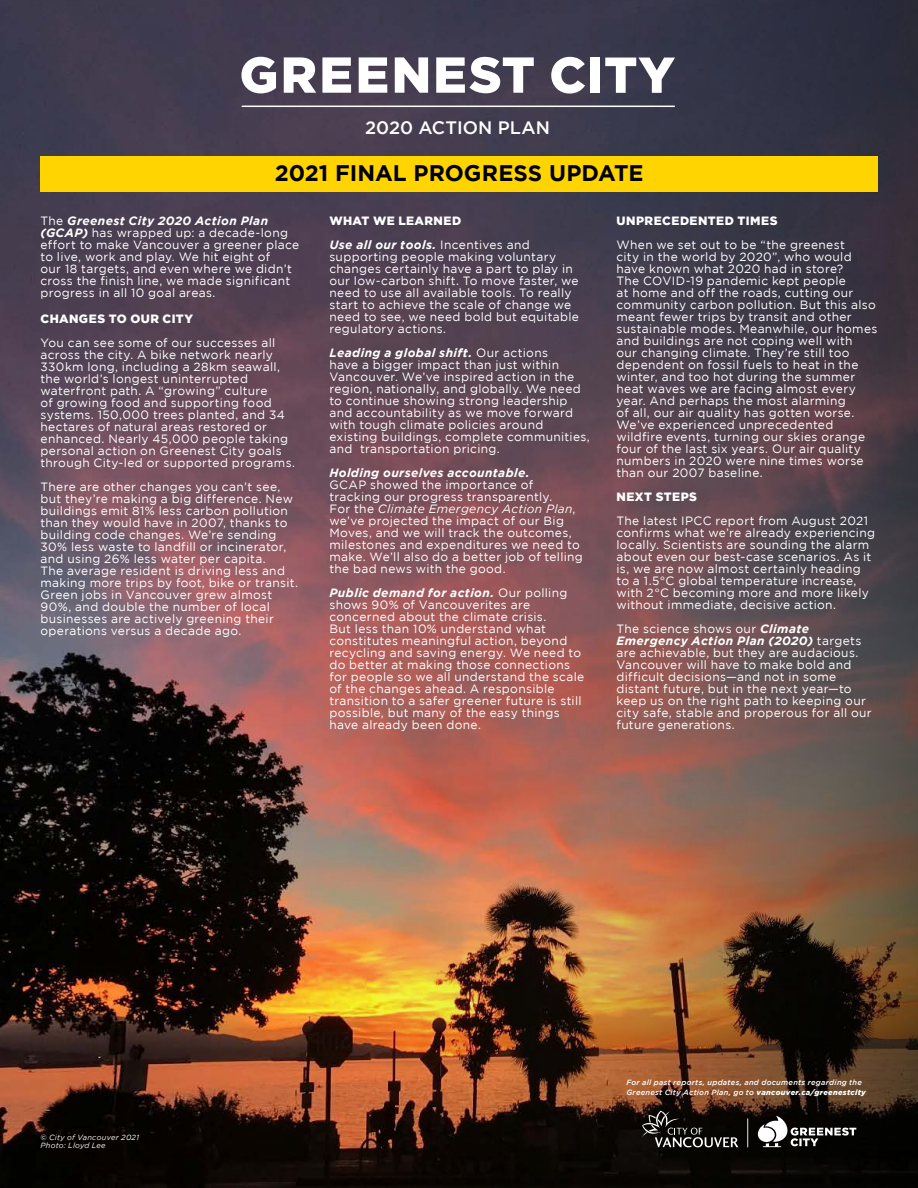
<style>
.page{position:relative;width:918px;height:1188px;background:#fff}
.page>*{position:absolute;margin:0;border:0;box-sizing:border-box;transform-origin:0 0}
.t1{font:700 22.5px "Gotham";color:#000}
.t2{font:500 18px "Gotham";color:#fff}
.t3{font:12px/12px "Gotham";letter-spacing:.025em;color:#fff}
.t4{font:italic 700 12px/24px "Gotham";letter-spacing:.03em;color:#fff}
.t5{font:900 12px "Gotham";letter-spacing:.04em;color:#fff}
.t6{font:italic 500 7.5px/10.5px "Gotham";letter-spacing:.04em;color:#fff}
.t7{font:italic 7.5px/7.5px "Gotham";letter-spacing:.035em;color:#fff}
.s1{font-weight:700;font-style:italic}
.s2{font-weight:900;font-style:normal}
.s3{font-weight:400;font-style:normal}
.s4{font-style:italic}
.s5{font-weight:900}
</style>
<div class="page">
<img style="left:0;top:0;width:918px;height:1188px">
<svg style="left:241px;top:57px;width:35px;height:36px"></svg>
<svg style="left:284px;top:57px;width:32px;height:36px"></svg>
<svg style="left:322px;top:57px;width:29px;height:36px"></svg>
<svg style="left:359px;top:57px;width:28px;height:36px"></svg>
<svg style="left:395px;top:57px;width:33px;height:36px"></svg>
<svg style="left:436px;top:57px;width:98px;height:36px"></svg>
<svg style="left:551px;top:57px;width:34px;height:37px"></svg>
<div style="left:590px;top:58px;width:10px;height:35px;background:#fff"></div>
<svg style="left:605px;top:58px;width:70px;height:35px"></svg>
<hr style="left:242px;top:106px;width:432px;height:1px;background:#fff">
<div style="left:40px;top:156px;width:838px;height:35px;background:#ffd400"></div>
<hr style="left:747px;top:1118px;width:1px;height:30px;background:#fff">
<svg style="left:758px;top:1116px;width:98px;height:31px"></svg>
<svg style="left:642px;top:1111px;width:96px;height:36px;background:#2e2b29"></svg>
<h2 class="t2" style="left:365px;top:117px;width:186px">2020 ACTION PLAN</h2>
<h1 class="t1" style="left:275px;top:160px;width:370px">2021 FINAL PROGRESS UPDATE</h1>
<p class="t3" style="left:40px;top:214px;width:260px">The <span class="s1">Greenest City 2020 Action Plan (GCAP)</span> has wrapped up: a decade-long effort to make Vancouver a greener place to live, work and play. We hit eight of<br>our 18 targets, and even where we didn’t cross the finish line, we made significant progress in all 10 goal areas.</p>
<p class="t5" style="left:40px;top:312px;width:154px">CHANGES TO OUR CITY</p>
<p class="t3" style="left:40px;top:337px;width:256px">You can see some of our successes all across the city. A bike network nearly 330km long, including a 28km seawall, the world’s longest uninterrupted waterfront path. A “growing” culture<br>of growing food and supporting food systems. 150,000 trees planted, and 34 hectares of natural areas restored or enhanced. Nearly 45,000 people taking personal action on Greenest City goals through City-led or supported programs.</p>
<p class="t3" style="left:40px;top:481px;width:259px">There are other changes you can’t see, but they’re making a big difference. New buildings emit 81% less carbon pollution than they would have in 2007, thanks to building code changes. We’re sending 30% less waste to landfill or incinerator, and using 26% less water per capita.<br>The average resident is driving less and making more trips by foot, bike or transit.<br>Green jobs in Vancouver grew almost 90%, and double the number of local businesses are actively greening their operations versus a decade ago.</p>
<p class="t4" style="left:329px;top:208px;width:202px"><span class="s2">WHAT WE LEARNED<br></span>Use all our tools. <span class="s3">Incentives and</span></p>
<p class="t3" style="left:329px;top:250px;width:251px">supporting people making voluntary changes certainly have a part to play in our low-carbon shift. To move faster, we need to use all available tools. To really start to achieve the scale of change we need to see, we need bold but equitable regulatory actions.</p>
<p class="t3" style="left:329px;top:346px;width:262px"><span class="s1">Leading a global shift.</span> Our actions<br>have a bigger impact than just within Vancouver. We’ve inspired action in the region, nationally, and globally. We need to continue showing strong leadership and accountability as we move forward with tough climate policies around existing buildings, complete communities, and transportation pricing.</p>
<p class="t4" style="left:329px;top:460px;width:202px">Holding ourselves accountable.</p>
<p class="t3" style="left:329px;top:478px;width:255px">GCAP showed the importance of tracking our progress transparently.<br>For the <span class="s4">Climate Emergency Action Plan</span>, we’ve projected the impact of our Big Moves, and we will track the outcomes, milestones and expenditures we need to make. We’ll also do a better job of telling the bad news with the good.</p>
<p class="t3" style="left:329px;top:586px;width:256px"><span class="s1">Public demand for action.</span> Our polling shows 90% of Vancouverites are concerned about the climate crisis.<br>But less than 10% understand what constitutes meaningful action, beyond recycling and saving energy. We need to do better at making those connections for people so we all understand the scale of the changes ahead. A responsible transition to a safer greener future is still possible, but many of the easy things have already been done.</p>
<p class="t5" style="left:616px;top:214px;width:163px">UNPRECEDENTED TIMES</p>
<p class="t3" style="left:616px;top:238px;width:262px">When we set out to be “the greenest<br>city in the world by 2020”, who would have known what 2020 had in store?<br>The COVID-19 pandemic kept people<br>at home and off the roads, cutting our community carbon pollution. But this also meant fewer trips by transit and other sustainable modes. Meanwhile, our homes and buildings are not coping well with<br>our changing climate. They’re still too dependent on fossil fuels to heat in the winter, and too hot during the summer heat waves we are facing almost every year. And perhaps the most alarming<br>of all, our air quality has gotten worse.<br>We’ve experienced unprecedented wildfire events, turning our skies orange four of the last six years. Our air quality numbers in 2020 were nine times worse than our 2007 baseline.</p>
<p class="t5" style="left:616px;top:490px;width:82px">NEXT STEPS</p>
<p class="t3" style="left:616px;top:514px;width:260px">The latest IPCC report from August 2021 confirms what we’re already experiencing locally. Scientists are sounding the alarm about even our best-case scenarios. As it is, we are now almost certainly heading to a 1.5°C global temperature increase, with 2°C becoming more and more likely without immediate, decisive action.</p>
<p class="t3" style="left:616px;top:622px;width:257px">The science shows our <span class="s1">Climate Emergency Action Plan (2020)</span> targets are achievable, but they are audacious.<br>Vancouver will have to make bold and difficult decisions—and not in some distant future, but in the next year—to keep us on the right path to keeping our city safe, stable and properous for all our future generations.</p>
<p class="t7" style="left:40px;top:1134px;width:100px">© City of Vancouver 2021<br>Photo: Lloyd Lee</p>
<p class="t6" style="left:626px;top:1077px;width:241px">For all past reports, updates, and documents regarding the<br>Greenest City Action Plan, go to <span class="s5">vancouver.ca/greenestcity</span></p>
</div>
